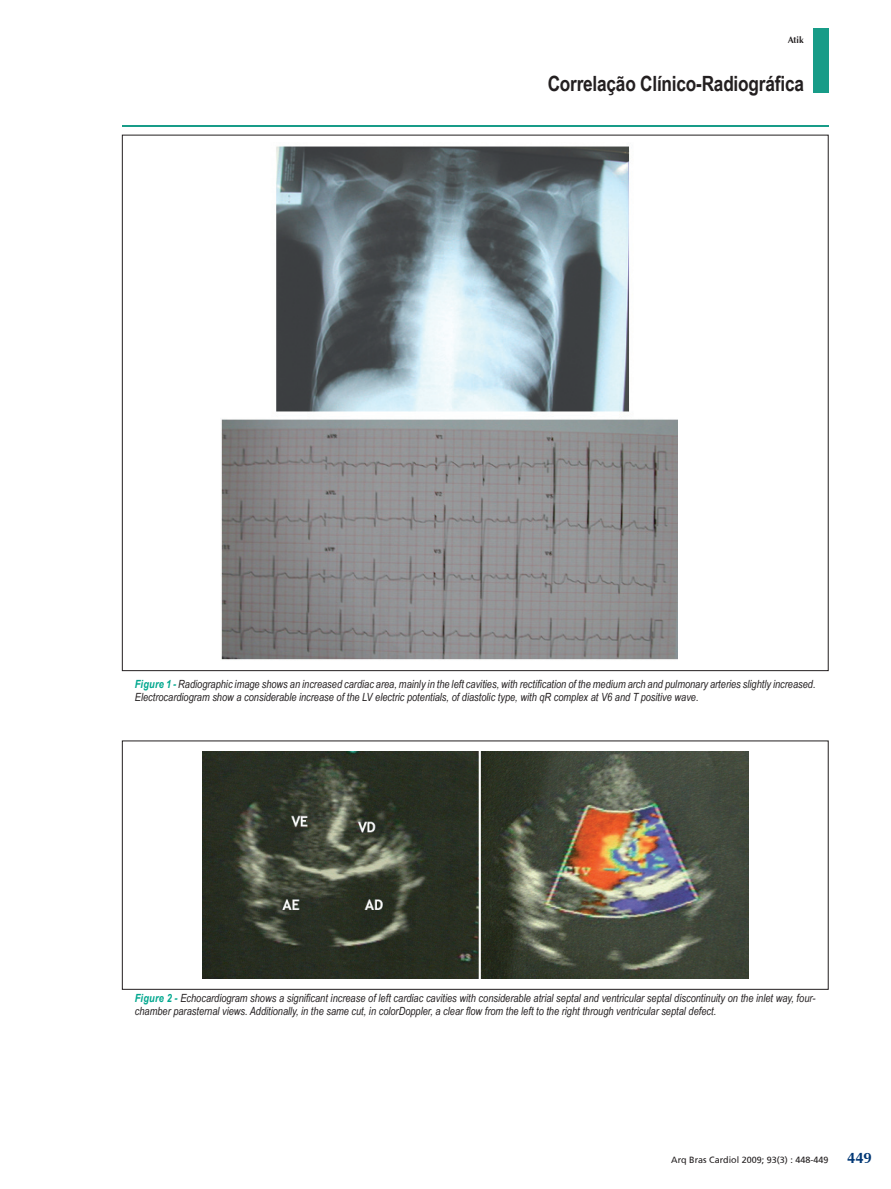
<style>
.page{position:relative;width:891px;height:1189px;background:#fff}
.page>*{position:absolute;margin:0;border:0;box-sizing:border-box;transform-origin:0 0}
.t1{font:700 21px "Arial Narrow";letter-spacing:-.01em;color:#231f20}
.t2{font:700 15px "Zapf Humanist 601 BT";color:#013775}
._04_FIGURA_ref{font:italic 11.25px/13.5px "Arial Narrow";color:#231f20}
.t3{font:9px "Frutiger";color:#231f20}
.t4{font:700 9px "Zapf Humanist 601 BT";color:#231f20}
.s1{font-weight:700;color:#00a78e}
</style>
<div class="page">
<hr style="left:122px;top:125px;width:706px;height:2px;background:#189c88">
<div style="left:812px;top:28px;width:16px;height:65px;background:#189c88"></div>
<img style="left:221px;top:146px;width:456px;height:514px">
<img style="left:202px;top:751px;width:546px;height:227px">
<p class="t4" style="left:788px;top:35px;width:17px">Atik</p>
<p class="t1" style="left:547px;top:67px;width:258px">Correlação Clínico-Radiográfica</p>
<p class="_04_FIGURA_ref" style="left:135px;top:676px;width:682px"><span class="s1">Figure 1 -</span> Radiographic image shows an increased cardiac area, mainly in the left cavities, with rectification of the medium arch and pulmonary arteries slightly increased.<br>Electrocardiogram show a considerable increase of the LV electric potentials, of diastolic type, with qR complex at V6 and T positive wave.</p>
<p class="_04_FIGURA_ref" style="left:135px;top:990px;width:682px"><span class="s1">Figure 2 -</span> Echocardiogram shows a significant increase of left cardiac cavities with considerable atrial septal and ventricular septal discontinuity on the inlet way, four&shy;chamber parasternal views. Additionally, in the same cut, in colorDoppler, a clear flow from the left to the right through ventricular septal defect.</p>
<p class="t3" style="left:671px;top:1153px;width:159px">Arq Bras Cardiol 2009; 93(3) : 448-449</p>
<h2 class="t2" style="left:847px;top:1148px;width:26px">449</h2>
</div>
